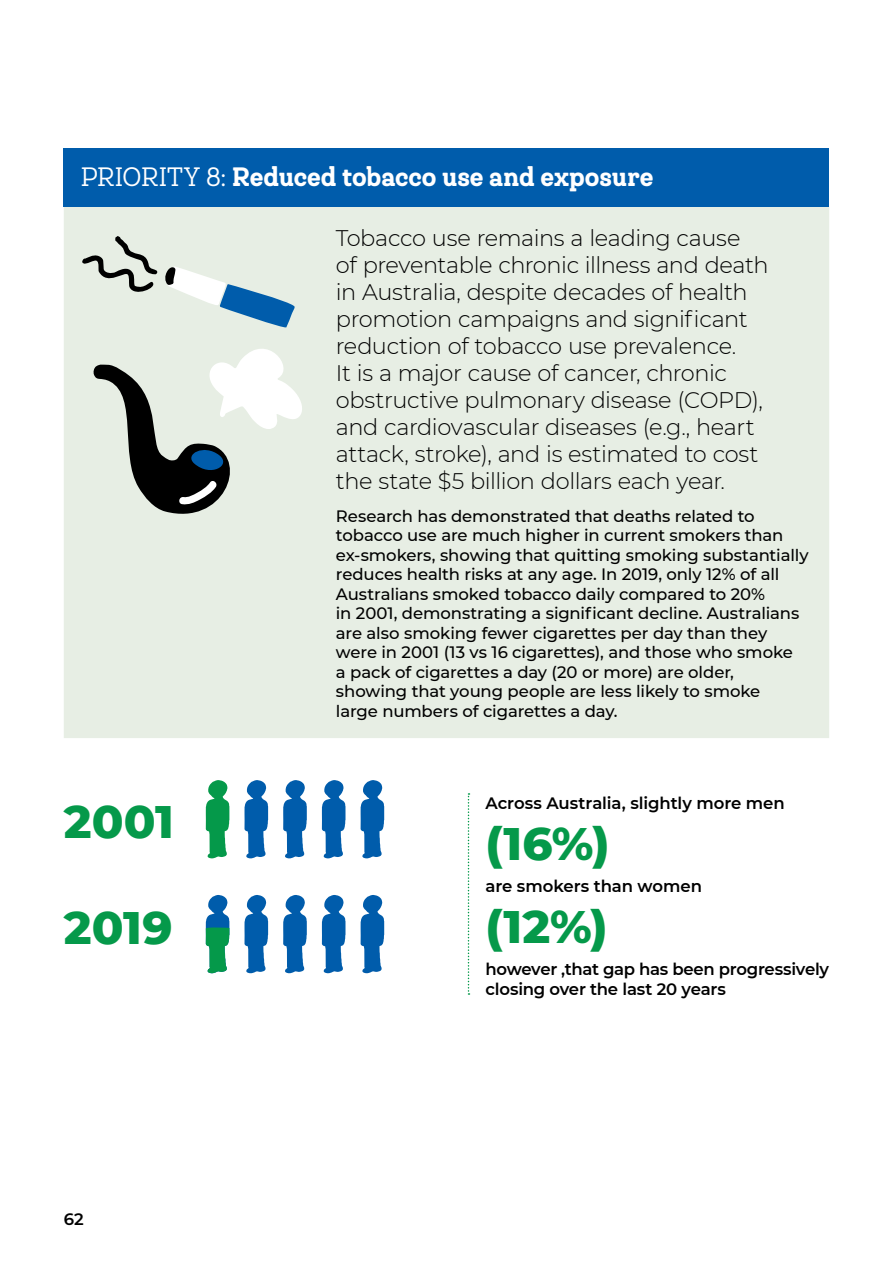
<style>
.page{position:relative;width:893px;height:1263px;background:#fff}
.page>*{position:absolute;margin:0;border:0;box-sizing:border-box;transform-origin:0 0}
.t1{font:800 46.5px "Montserrat";color:#05994a}
.t2{font:900 25.5px "Queulat Cnd Alt Soft";letter-spacing:-.005em;color:#fff}
.t3{font:300 22.5px/27px "Montserrat";letter-spacing:-.015em;color:#000}
.t4{font:500 16.5px/19.5px "Montserrat";letter-spacing:-.01em;color:#000}
.t5{font:600 16.5px/19.5px "Montserrat";letter-spacing:-.01em;color:#000}
.s1{font-weight:400}
</style>
<div class="page">
<div style="left:64px;top:149px;width:765px;height:58px;background:#005cab"></div>
<div style="left:64px;top:207px;width:765px;height:531px;background:#e7eee4"></div>
<svg style="left:81px;top:236px;width:227px;height:291px;background:#c6cfca"></svg>
<svg style="left:468px;top:793px;width:1px;height:202px"></svg>
<svg style="left:206px;top:780px;width:23px;height:78px"></svg>
<svg style="left:244px;top:780px;width:24px;height:78px"></svg>
<svg style="left:283px;top:780px;width:24px;height:78px"></svg>
<svg style="left:322px;top:780px;width:24px;height:78px"></svg>
<svg style="left:361px;top:780px;width:23px;height:78px"></svg>
<svg style="left:206px;top:895px;width:23px;height:78px"></svg>
<svg style="left:244px;top:895px;width:24px;height:78px"></svg>
<svg style="left:283px;top:895px;width:24px;height:78px"></svg>
<svg style="left:322px;top:895px;width:24px;height:78px"></svg>
<svg style="left:361px;top:895px;width:23px;height:78px"></svg>
<h2 class="t2" style="left:81px;top:159px;width:574px"><span class="s1">PRIORITY 8:</span> Reduced tobacco use and exposure</h2>
<p class="t3" style="left:336px;top:224px;width:434px">Tobacco use remains a leading cause<br>of preventable chronic illness and death in Australia, despite decades of health promotion campaigns and significant reduction of tobacco use prevalence.<br>It is a major cause of cancer, chronic obstructive pulmonary disease (COPD), and cardiovascular diseases (e.g., heart attack, stroke), and is estimated to cost the state $5 billion dollars each year.</p>
<p class="t4" style="left:336px;top:505px;width:474px">Research has demonstrated that deaths related to tobacco use are much higher in current smokers than ex-smokers, showing that quitting smoking substantially reduces health risks at any age. In 2019, only 12% of all Australians smoked tobacco daily compared to 20%<br>in 2001, demonstrating a significant decline. Australians are also smoking fewer cigarettes per day than they were in 2001 (13 vs 16 cigarettes), and those who smoke<br>a pack of cigarettes a day (20 or more) are older, showing that young people are less likely to smoke<br>large numbers of cigarettes a day.</p>
<h1 class="t1" style="left:64px;top:788px;width:112px">2001</h1>
<h1 class="t1" style="left:64px;top:893px;width:110px">2019</h1>
<p class="t5" style="left:64px;top:1208px;width:22px">62</p>
<p class="t5" style="left:485px;top:793px;width:301px">Across Australia, slightly more men</p>
<h1 class="t1" style="left:485px;top:809px;width:125px">(16%)</h1>
<p class="t5" style="left:485px;top:876px;width:218px">are smokers than women</p>
<h1 class="t1" style="left:485px;top:892px;width:124px">(12%)</h1>
<p class="t5" style="left:485px;top:959px;width:345px">however ,that gap has been progressively closing over the last 20 years</p>
</div>
